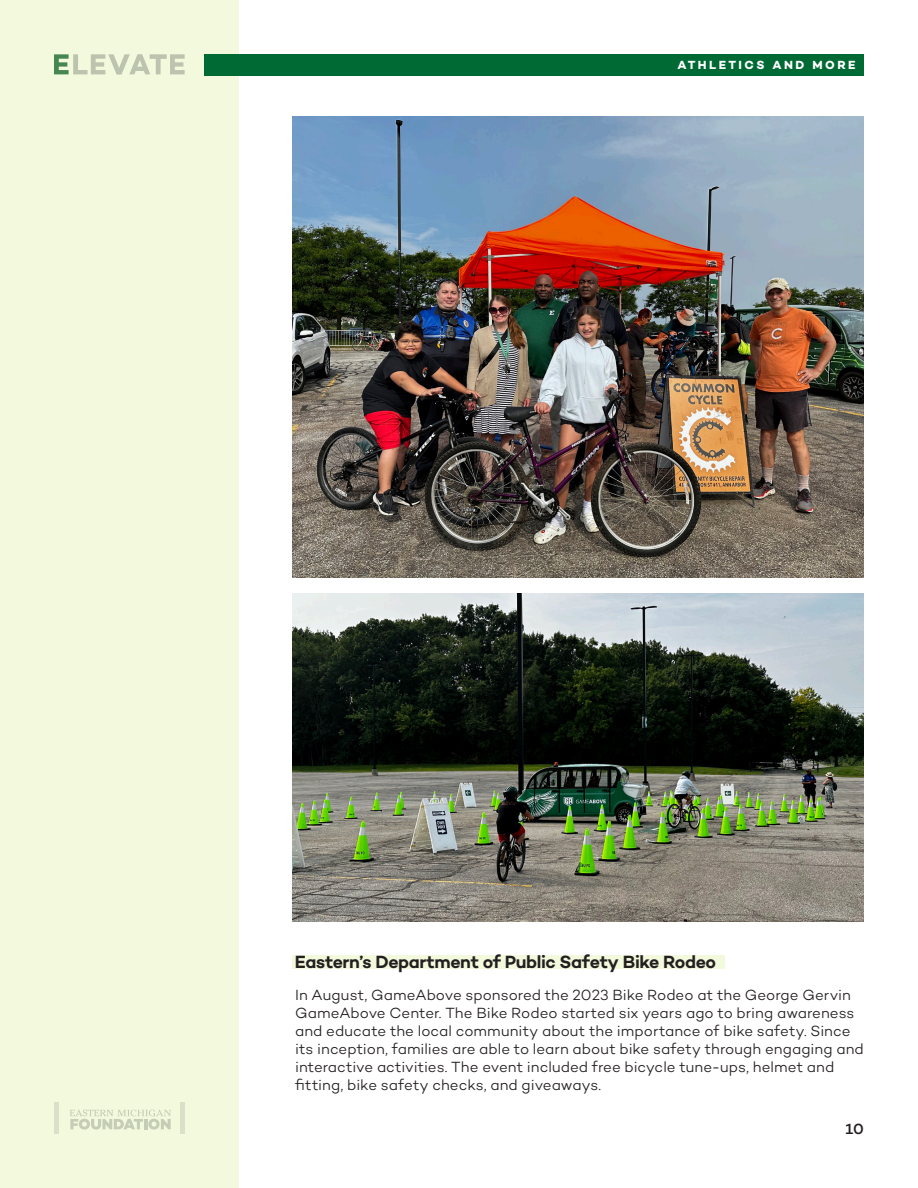
<style>
.page{position:relative;width:918px;height:1188px;background:#fff}
.page>*{position:absolute;margin:0;border:0;box-sizing:border-box;transform-origin:0 0}
.t1{font:600 18px "Campton";letter-spacing:-.02em;color:#231f20}
.t2{font:300 15px/18px "Campton";color:#231f20}
.t3{font:500 15px "Campton";color:#231f20}
.t4{font:700 12px "Campton";letter-spacing:.21em;color:#fff}
</style>
<div class="page">
<div style="left:0;top:0;width:239px;height:1188px;background:#f2f9dc"></div>
<svg style="left:54px;top:54px;width:131px;height:21px"></svg>
<div style="left:204px;top:54px;width:660px;height:21px;background:#006a35"></div>
<div style="left:292px;top:955px;width:433px;height:13px;background:#f2f9dc"></div>
<img style="left:292px;top:116px;width:572px;height:462px">
<img style="left:292px;top:594px;width:572px;height:328px">
<p class="t4" style="left:677px;top:58px;width:180px">ATHLETICS AND MORE</p>
<p class="t1" style="left:295px;top:950px;width:423px">Eastern’s Department of Public Safety Bike Rodeo</p>
<p class="t2" style="left:295px;top:986px;width:570px">In August, GameAbove sponsored the 2023 Bike Rodeo at the George Gervin GameAbove Center. The Bike Rodeo started six years ago to bring awareness and educate the local community about the importance of bike safety. Since its inception, families are able to learn about bike safety through engaging and interactive activities. The event included free bicycle tune-ups, helmet and fitting, bike safety checks, and giveaways.</p>
<p class="t3" style="left:846px;top:1119px;width:20px">10</p>
</div>
